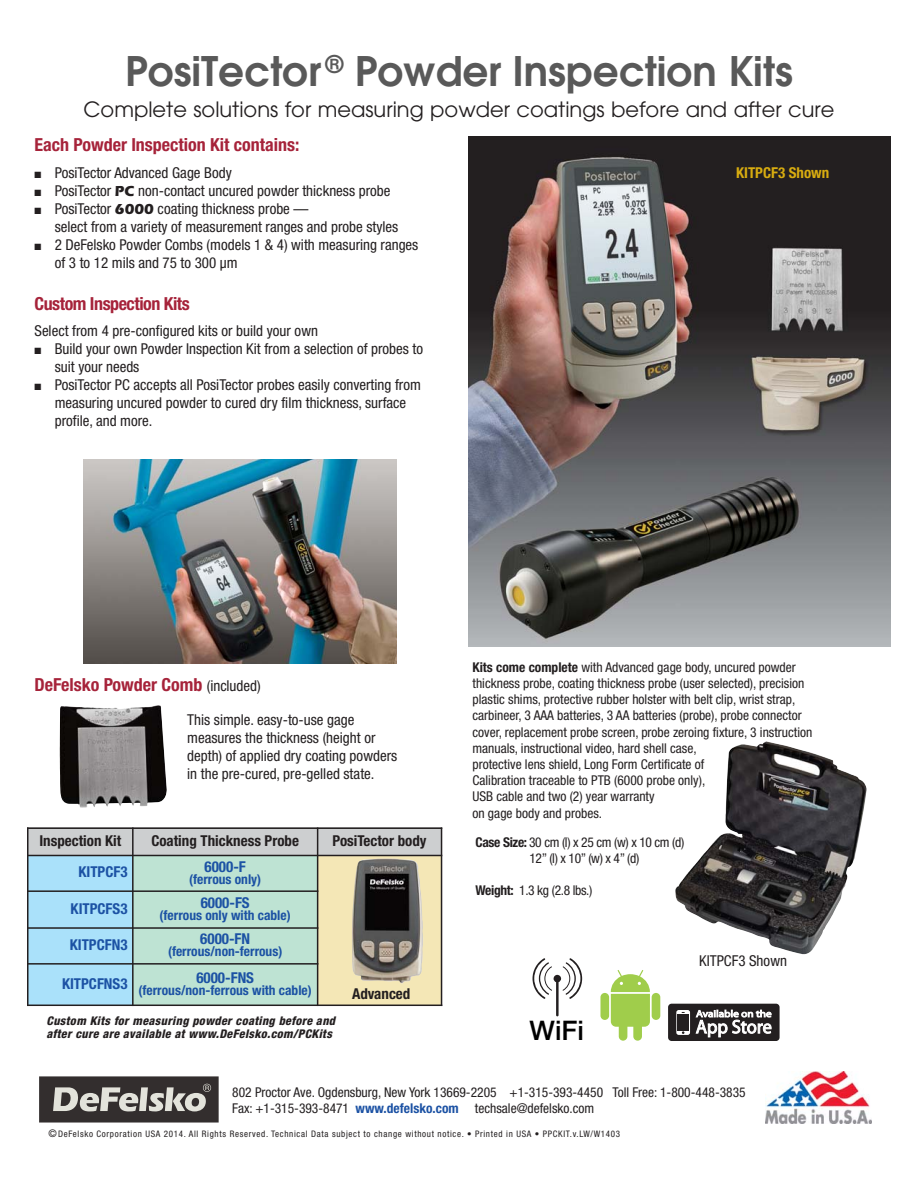
<style>
.page{position:relative;width:918px;height:1188px;background:#fff}
.page>*{position:absolute;margin:0;border:0;box-sizing:border-box;transform-origin:0 0}
.t1{font:600 40.5px "Avant Garde";color:#595959}
.t2{font:500 27px "Helvetica Neue";color:#000}
.t3{font:21px "Avant Garde";color:#231f20}
.t4{font:700 condensed 18px "Helvetica Neue";color:#a6233a}
.t5{font:700 condensed 18px "Helvetica Neue";letter-spacing:-.025em;color:#a6233a}
.t6{font:condensed 15px/18px "Helvetica Neue";color:#231f20}
.t7{font:700 condensed 15px "Helvetica Neue";color:#1c52a4}
.t8{font:700 condensed 15px "Helvetica Neue";color:#231f20}
.t9{font:700 condensed 15px "Helvetica Neue";color:#d8ac10}
.t10{font:condensed 13.5px/16.2px "Helvetica Neue";color:#231f20}
.t11{font:700 condensed 13.5px "Helvetica Neue";color:#1c52a4}
.t12{font:condensed 13.5px "Helvetica Neue";letter-spacing:-.025em;color:#231f20}
.t13{font:italic 800 condensed 12px/13.5px "Helvetica Neue";letter-spacing:.03em;color:#231f20}
.t14{font:condensed 9px "Helvetica Neue";letter-spacing:.075em;color:#231f20}
.s1{font-family:"Eras ITC";font-weight:700;font-stretch:normal}
.s2{font-weight:400;font-size:15px;color:#231f20}
.s3{font-weight:700}
.s4{font-weight:700;color:#1c52a4}
.s5{font-size:10.5px}
</style>
<div class="page">
<div style="left:40px;top:1077px;width:178px;height:45px;background:#332e2e"></div>
<div style="left:39px;top:1076px;width:180px;height:47px;border:2px solid #332e2e"></div>
<svg style="left:53px;top:1084px;width:158px;height:27px"></svg>
<div style="left:764px;top:1070px;width:109px;height:56px;background:linear-gradient(to right,#fff,#fff)"></div>
<img style="left:765px;top:1071px;width:106px;height:52px">
<img style="left:84px;top:459px;width:313px;height:205px">
<div style="left:27px;top:827px;width:106px;height:28px;background:#cdcfd0"></div>
<div style="left:133px;top:827px;width:185px;height:28px;background:#cdcfd0"></div>
<div style="left:318px;top:827px;width:124px;height:28px;background:#cdcfd0"></div>
<div style="left:27px;top:855px;width:106px;height:36px;background:#aae1fa"></div>
<div style="left:133px;top:855px;width:185px;height:36px;background:#bee3d3"></div>
<div style="left:318px;top:855px;width:124px;height:150px;background:#f4e7b6"></div>
<div style="left:27px;top:891px;width:106px;height:37px;background:#aae1fa"></div>
<div style="left:133px;top:891px;width:185px;height:37px;background:#bee3d3"></div>
<div style="left:27px;top:928px;width:106px;height:36px;background:#aae1fa"></div>
<div style="left:133px;top:928px;width:185px;height:36px;background:#bee3d3"></div>
<div style="left:27px;top:964px;width:106px;height:42px;background:#aae1fa"></div>
<div style="left:133px;top:964px;width:185px;height:42px;background:#bee3d3"></div>
<hr style="left:27px;top:827px;width:1px;height:179px;background:#231f20">
<hr style="left:132px;top:827px;width:2px;height:179px;background:#231f20">
<hr style="left:317px;top:827px;width:1px;height:179px;background:#231f20">
<hr style="left:441px;top:827px;width:1px;height:179px;background:#231f20">
<hr style="left:27px;top:827px;width:415px;height:2px;background:#231f20">
<hr style="left:27px;top:855px;width:415px;height:1px;background:#231f20">
<hr style="left:27px;top:890px;width:291px;height:2px;background:#231f20">
<hr style="left:27px;top:927px;width:291px;height:2px;background:#231f20">
<hr style="left:27px;top:963px;width:291px;height:2px;background:#231f20">
<hr style="left:27px;top:1005px;width:415px;height:1px;background:#231f20">
<img style="left:352px;top:858px;width:71px;height:126px">
<svg style="left:533px;top:958px;width:49px;height:58px"></svg>
<div style="left:600px;top:993px;width:9px;height:27px;background:#a0cd4b;border-radius:4px"></div>
<div style="left:652px;top:993px;width:8px;height:27px;background:#a0cd4b;border-radius:4px"></div>
<svg style="left:611px;top:970px;width:39px;height:71px"></svg>
<div style="left:668px;top:1004px;width:112px;height:37px;background:#231f20;border-radius:4px"></div>
<svg style="left:676px;top:1010px;width:14px;height:25px"></svg>
<div style="left:677px;top:1014px;width:12px;height:17px;background:#231f20"></div>
<svg style="left:696px;top:1010px;width:76px;height:28px"></svg>
<img style="left:675px;top:741px;width:191px;height:213px">
<img style="left:60px;top:705px;width:107px;height:103px">
<img style="left:468px;top:137px;width:423px;height:509px">
<h1 class="t1" style="left:125px;top:56px;width:669px">PosiTector <sup>®</sup> Powder Inspection Kits</h1>
<h3 class="t3" style="left:84px;top:102px;width:752px">Complete solutions for measuring powder coatings before and after cure</h3>
<h3 class="t4" style="left:34px;top:138px;width:266px">Each Powder Inspection Kit contains:</h3>
<p class="t6" style="left:34px;top:164px;width:199px">■ PosiTector Advanced Gage Body</p>
<p class="t6" style="left:34px;top:182px;width:357px">■ PosiTector <span class="s1">PC</span> non-contact uncured powder thickness probe</p>
<p class="t6" style="left:55px;top:201px;width:345px;text-indent:-20px">■ PosiTector <span class="s1">6000</span> coating thickness probe —<br>select from a variety of measurement ranges and probe styles</p>
<p class="t6" style="left:55px;top:237px;width:365px;text-indent:-20px">■ 2 DeFelsko Powder Combs (models 1 &amp; 4) with measuring ranges of 3 to 12 mils and 75 to 300 µm</p>
<h3 class="t5" style="left:34px;top:297px;width:157px">Custom Inspection Kits</h3>
<p class="t6" style="left:34px;top:323px;width:285px">Select from 4 pre-configured kits or build your own</p>
<p class="t6" style="left:55px;top:341px;width:370px;text-indent:-20px">■ Build your own Powder Inspection Kit from a selection of probes to suit your needs</p>
<p class="t6" style="left:55px;top:377px;width:368px;text-indent:-20px">■ PosiTector PC accepts all PosiTector probes easily converting from measuring uncured powder to cured dry film thickness, surface profile, and more.</p>
<p class="t9" style="left:736px;top:167px;width:95px">KITPCF3 Shown</p>
<h3 class="t4" style="left:34px;top:678px;width:228px">DeFelsko Powder Comb <span class="s2">(included)</span></h3>
<p class="t6" style="left:187px;top:712px;width:212px">This simple. easy-to-use gage measures the thickness (height or depth) of applied dry coating powders in the pre-cured, pre-gelled state.</p>
<p class="t8" style="left:39px;top:835px;width:83px">Inspection Kit</p>
<p class="t8" style="left:151px;top:835px;width:149px">Coating Thickness Probe</p>
<p class="t8" style="left:333px;top:835px;width:95px">PosiTector body</p>
<p class="t7" style="left:78px;top:867px;width:51px">KITPCF3</p>
<p class="t7" style="left:205px;top:861px;width:43px">6000-F</p>
<p class="t11" style="left:189px;top:874px;width:74px">(ferrous only)</p>
<p class="t7" style="left:71px;top:903px;width:58px">KITPCFS3</p>
<p class="t7" style="left:70px;top:939px;width:59px">KITPCFN3</p>
<p class="t7" style="left:201px;top:897px;width:51px">6000-FS</p>
<p class="t11" style="left:160px;top:910px;width:133px">(ferrous only with cable)</p>
<p class="t7" style="left:200px;top:933px;width:51px">6000-FN</p>
<p class="t11" style="left:168px;top:946px;width:116px">(ferrous/non-ferrous)</p>
<p class="t10" style="left:473px;top:660px;width:341px"><span class="s3">Kits come complete</span> with Advanced gage body, uncured powder thickness probe, coating thickness probe (user selected), precision plastic shims, protective rubber holster with belt clip, wrist strap, carbineer, 3 AAA batteries, 3 AA batteries (probe), probe connector cover, replacement probe screen, probe zeroing fixture, 3 instruction manuals, instructional video, hard shell case,<br>protective lens shield, Long Form Certificate of<br>Calibration traceable to PTB (6000 probe only),<br>USB cable and two (2) year warranty<br>on gage body and probes.</p>
<p class="t12" style="left:476px;top:837px;width:210px"><span class="s3">Case Size:</span> 30 cm (l) x 25 cm (w) x 10 cm (d)</p>
<p class="t10" style="left:530px;top:851px;width:111px">12” (l) x 10” (w) x 4” (d)</p>
<p class="t10" style="left:476px;top:883px;width:118px"><span class="s3">Weight:</span> 1.3 kg (2.8 lbs.)</p>
<p class="t6" style="left:699px;top:953px;width:89px">KITPCF3 Shown</p>
<p class="t7" style="left:196px;top:972px;width:59px">6000-FNS</p>
<p class="t11" style="left:139px;top:985px;width:175px">(ferrous/non-ferrous with cable)</p>
<p class="t8" style="left:352px;top:988px;width:60px">Advanced</p>
<p class="t13" style="left:47px;top:1015px;width:292px">Custom Kits for measuring powder coating before and after cure are available at www.DeFelsko.com/PCKits</p>
<h2 class="t2" style="left:530px;top:1021px;width:56px">WiFi</h2>
<p class="t7" style="left:62px;top:978px;width:67px">KITPCFNS3</p>
<p class="t10" style="left:232px;top:1085px;width:515px">802 Proctor Ave. Ogdensburg, New York 13669-2205 +1-315-393-4450 Toll Free: 1-800-448-3835<br>Fax: +1-315-393-8471 <span class="s4">www.defelsko.com</span> techsale@defelsko.com</p>
<p class="t14" style="left:48px;top:1130px;width:573px"><span class="s5">©</span>DeFelsko Corporation USA 2014. All Rights Reserved. Technical Data subject to change without notice. • Printed in USA • PPCKIT.v.LW/W1403</p>
</div>
